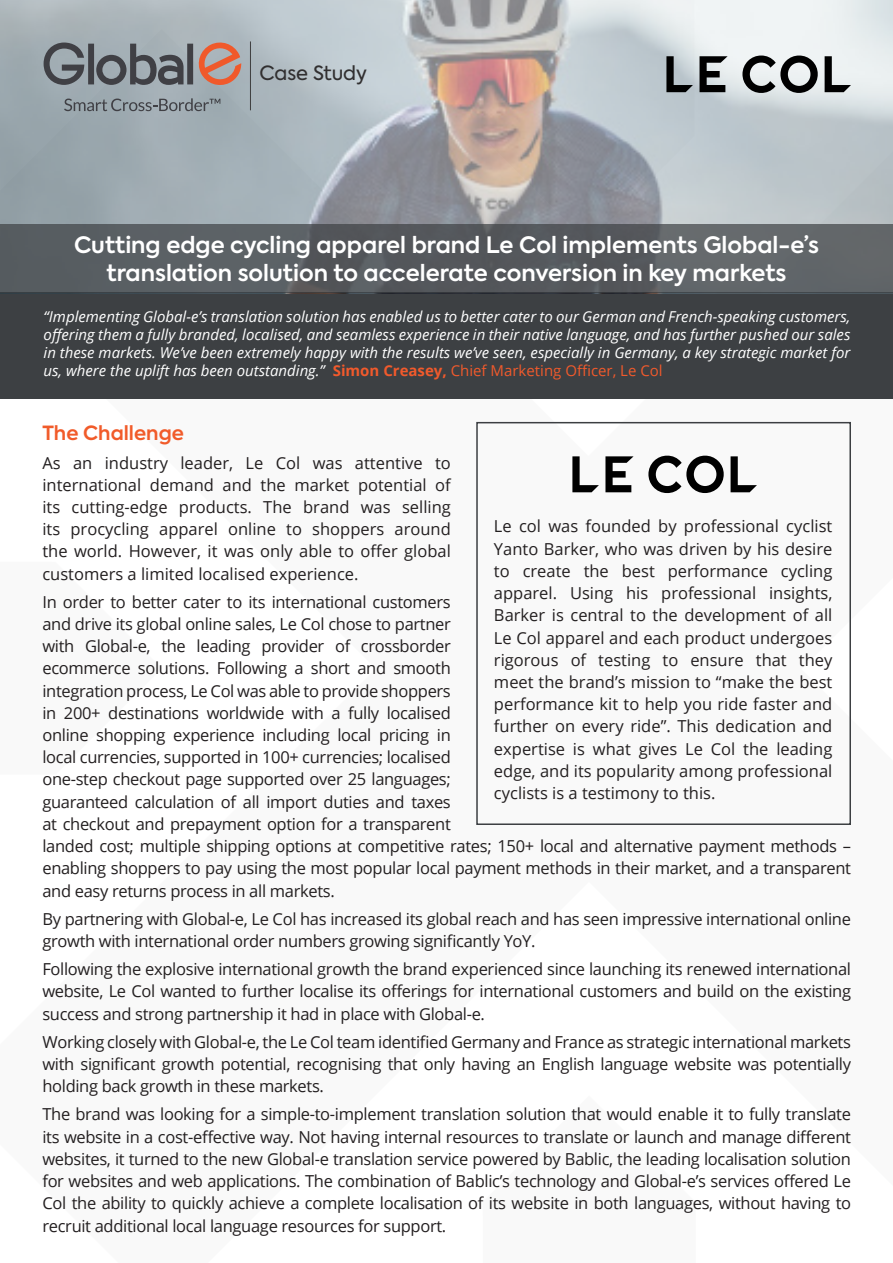
<style>
.page{position:relative;width:893px;height:1263px;background:#fff}
.page>*{position:absolute;margin:0;border:0;box-sizing:border-box;transform-origin:0 0}
.t1{font:600 22.5px/28.2px "Axiforma";color:#fff;text-align:center}
.t2{font:600 19.5px "Axiforma";color:#f15b2a}
.t3{font:19.5px "Axiforma";letter-spacing:-.005em;color:#312f30}
.t4{font:16.5px/22.2px "Open Sans";letter-spacing:-.02em;color:#231f20;text-align:justify}
.t5{font:16.5px/22.2px "Open Sans";color:#231f20}
.t6{font:italic 15px "Open Sans";color:#fff}
.t7{font:15px "Open Sans";color:#f15a2c}
.s1{font-weight:700}
</style>
<div class="page">
<div style="left:0;top:293px;width:893px;height:106px;background:#3d4043"></div>
<img style="left:0;top:0;width:893px;height:225px">
<hr style="left:250px;top:41px;width:1px;height:69px;background:#3e3e3f">
<svg style="left:64px;top:98px;width:156px;height:13px;background:#868f95"></svg>
<svg style="left:44px;top:40px;width:197px;height:48px;background:#8d8889"></svg>
<div style="left:0;top:225px;width:893px;height:68px;background:linear-gradient(to right,#555a5f,#5f6366)"></div>
<div style="left:476px;top:422px;width:375px;height:403px;border:2px solid #3c3f42"></div>
<svg style="left:648px;top:455px;width:76px;height:38px"></svg>
<svg style="left:731px;top:456px;width:26px;height:36px"></svg>
<svg style="left:572px;top:456px;width:27px;height:36px"></svg>
<svg style="left:605px;top:456px;width:29px;height:36px"></svg>
<svg style="left:742px;top:55px;width:76px;height:38px"></svg>
<svg style="left:825px;top:56px;width:26px;height:36px"></svg>
<svg style="left:666px;top:56px;width:27px;height:36px"></svg>
<svg style="left:699px;top:56px;width:29px;height:36px"></svg>
<p class="t3" style="left:259px;top:60px;width:109px">Case Study</p>
<p class="t1" style="left:74px;top:231px;width:746px">Cutting edge cycling apparel brand Le Col implements Global s’e&shy;translation solution to accelerate conversion in key markets</p>
<p class="t6" style="left:44px;top:306px;width:808px">“Implementing Global s’e- translation solution has enabled us to better cater to our German and French-speaking customers,</p>
<p class="t6" style="left:44px;top:324px;width:808px">offering them a fully branded, localised, and seamless experience in their native language, and has further pushed our sales</p>
<p class="t6" style="left:44px;top:342px;width:808px">in these markets. We’ve been extremely happy with the results we’ve seen, especially in Germany a, key strategic market for</p>
<p class="t7" style="left:333px;top:360px;width:331px"><span class="s1">Simon Creasey,</span> Chief Marketing Officer, Le Col</p>
<p class="t6" style="left:44px;top:360px;width:283px">us, where the uplift has been outstanding.”</p>
<p class="t2" style="left:42px;top:420px;width:143px">The Challenge</p>
<p class="t4" style="left:42px;top:451px;width:20px">As</p>
<p class="t4" style="left:73px;top:451px;width:21px">an</p>
<p class="t5" style="left:105px;top:451px;width:65px">industry</p>
<p class="t4" style="left:180px;top:451px;width:54px">leader,</p>
<p class="t4" style="left:246px;top:451px;width:19px">Le</p>
<p class="t4" style="left:276px;top:451px;width:26px">Col</p>
<p class="t4" style="left:313px;top:451px;width:31px">was</p>
<p class="t5" style="left:355px;top:451px;width:69px">attentive</p>
<p class="t4" style="left:435px;top:451px;width:17px">to</p>
<p class="t5" style="left:42px;top:473px;width:100px">international</p>
<p class="t4" style="left:150px;top:473px;width:66px">demand</p>
<p class="t4" style="left:223px;top:473px;width:31px">and</p>
<p class="t4" style="left:261px;top:473px;width:27px">the</p>
<p class="t4" style="left:294px;top:473px;width:56px">market</p>
<p class="t5" style="left:358px;top:473px;width:70px">potential</p>
<p class="t4" style="left:435px;top:473px;width:17px">of</p>
<p class="t4" style="left:42px;top:495px;width:19px">its</p>
<p class="t5" style="left:72px;top:495px;width:97px">cutting-edge</p>
<p class="t5" style="left:179px;top:495px;width:74px">products.</p>
<p class="t4" style="left:263px;top:495px;width:30px">The</p>
<p class="t4" style="left:303px;top:495px;width:48px">brand</p>
<p class="t4" style="left:361px;top:495px;width:31px">was</p>
<p class="t5" style="left:402px;top:495px;width:50px">selling</p>
<p class="t5" style="left:494px;top:515px;width:340px;text-align:right">Le col was founded by professional cyclist<br>Yanto Barker, who was driven by his desire cycling</p>
<p class="t5" style="left:71px;top:518px;width:80px">procycling</p>
<p class="t5" style="left:159px;top:518px;width:60px">apparel</p>
<p class="t4" style="left:228px;top:518px;width:49px">online</p>
<p class="t5" style="left:312px;top:518px;width:74px">shoppers</p>
<p class="t4" style="left:395px;top:518px;width:58px">around</p>
<p class="t5" style="left:42px;top:518px;width:410px">its<br>the world. However, it was only able to offer global customers a limited localised experience.</p>
<p class="t4" style="left:42px;top:590px;width:410px;text-align:right">In order to better cater to its international customers and drive its global online sales, Le Col chose to partner crossborder</p>
<p class="t4" style="left:286px;top:518px;width:17px">to</p>
<p class="t5" style="left:668px;top:559px;width:102px">performance</p>
<p class="t4" style="left:584px;top:559px;width:27px">the</p>
<p class="t4" style="left:622px;top:559px;width:35px">best</p>
<p class="t4" style="left:494px;top:559px;width:17px">to</p>
<p class="t4" style="left:523px;top:559px;width:50px">create</p>
<p class="t5" style="left:661px;top:582px;width:97px">professional</p>
<p class="t5" style="left:494px;top:582px;width:65px">apparel.</p>
<p class="t5" style="left:494px;top:604px;width:340px">Barker is central to the development of all</p>
<p class="t5" style="left:494px;top:626px;width:340px">Le Col apparel and each product undergoes</p>
<p class="t4" style="left:799px;top:648px;width:35px">they</p>
<p class="t4" style="left:626px;top:582px;width:24px">his</p>
<p class="t5" style="left:769px;top:582px;width:65px">insights,</p>
<p class="t4" style="left:570px;top:582px;width:45px">Using</p>
<p class="t4" style="left:335px;top:635px;width:17px">of</p>
<p class="t4" style="left:42px;top:635px;width:33px">with</p>
<p class="t4" style="left:42px;top:657px;width:410px">ecommerce solutions. Following a short and smooth</p>
<p class="t4" style="left:42px;top:679px;width:410px">integration process, Le Col was able to provide shoppers</p>
<p class="t4" style="left:387px;top:701px;width:66px">localised</p>
<p class="t4" style="left:85px;top:635px;width:67px">Global ,e-</p>
<p class="t4" style="left:161px;top:635px;width:26px">the</p>
<p class="t4" style="left:197px;top:635px;width:56px">leading</p>
<p class="t4" style="left:261px;top:635px;width:65px">provider</p>
<p class="t4" style="left:571px;top:648px;width:17px">of</p>
<p class="t4" style="left:756px;top:648px;width:32px">that</p>
<p class="t5" style="left:494px;top:648px;width:66px">rigorous</p>
<p class="t5" style="left:494px;top:670px;width:340px">meet the brand s’ mission to “make the best</p>
<p class="t5" style="left:494px;top:693px;width:340px">performance kit to help you ride faster and</p>
<p class="t5" style="left:494px;top:715px;width:340px">further on every ride .” This dedication and</p>
<p class="t5" style="left:776px;top:737px;width:58px">leading</p>
<p class="t5" style="left:598px;top:648px;width:54px">testing</p>
<p class="t4" style="left:662px;top:648px;width:17px">to</p>
<p class="t4" style="left:690px;top:648px;width:55px">ensure</p>
<p class="t4" style="left:348px;top:701px;width:33px">fully</p>
<p class="t4" style="left:108px;top:701px;width:92px">destinations</p>
<p class="t4" style="left:207px;top:701px;width:79px">worldwide</p>
<p class="t4" style="left:292px;top:701px;width:33px">with</p>
<p class="t4" style="left:42px;top:701px;width:15px">in</p>
<p class="t4" style="left:64px;top:701px;width:38px">200+</p>
<p class="t4" style="left:331px;top:701px;width:11px">a</p>
<p class="t4" style="left:42px;top:723px;width:410px;text-align:left">online<br>local currencies, supported in 100+ currencies; localised one-step checkout page supported over 25 languages; guaranteed calculation of all import duties and taxes at checkout and prepayment option for a transparent</p>
<p class="t4" style="left:96px;top:723px;width:71px">shopping</p>
<p class="t4" style="left:262px;top:723px;width:69px">including</p>
<p class="t4" style="left:337px;top:723px;width:36px">local</p>
<p class="t4" style="left:173px;top:723px;width:83px">experience</p>
<p class="t4" style="left:379px;top:723px;width:52px">pricing</p>
<p class="t4" style="left:437px;top:723px;width:15px">in</p>
<p class="t4" style="left:593px;top:737px;width:39px">what</p>
<p class="t4" style="left:711px;top:737px;width:26px">Col</p>
<p class="t4" style="left:743px;top:737px;width:27px">the</p>
<p class="t5" style="left:494px;top:737px;width:340px">expertise<br>edge, and its popularity among professional cyclists is a testimony to this.</p>
<p class="t4" style="left:42px;top:835px;width:810px">landed cost; multiple shipping options at competitive rates; 150+ local and alternative payment methods – enabling shoppers to pay using the most popular local payment methods in their market, and a transparent and easy returns process in all markets.</p>
<p class="t4" style="left:42px;top:907px;width:810px">By partnering with Global ,e- Le Col has increased its global reach and has seen impressive international online growth with international order numbers growing significantly YoY.</p>
<p class="t4" style="left:42px;top:958px;width:810px">Following the explosive international growth the brand experienced since launching its renewed international website, Le Col wanted to further localise its offerings for international customers and build on the existing success and strong partnership it had in place with Global .e-</p>
<p class="t4" style="left:42px;top:1030px;width:810px">Working closely with Global ,e- the Le Col team identified Germany and France as strategic international markets with significant growth potential, recognising that only having an English language website was potentially holding back growth in these markets.</p>
<p class="t4" style="left:42px;top:1103px;width:810px">The brand was looking for a simple-to-implement translation solution that would enable it to fully translate its website in a cost-effective way. Not having internal resources to translate or launch and manage different websites it, turned to the new Global e- translation service powered by Bablic, the leading localisation solution for websites and web applications. The combination of Bablics’ technology and Global s’e- services offered Le Col the ability to quickly achieve a complete localisation of its website in both languages, without having to recruit additional local language resources for support.</p>
<p class="t4" style="left:573px;top:737px;width:14px">is</p>
<p class="t4" style="left:639px;top:737px;width:40px">gives</p>
<p class="t4" style="left:685px;top:737px;width:19px">Le</p>
</div>
